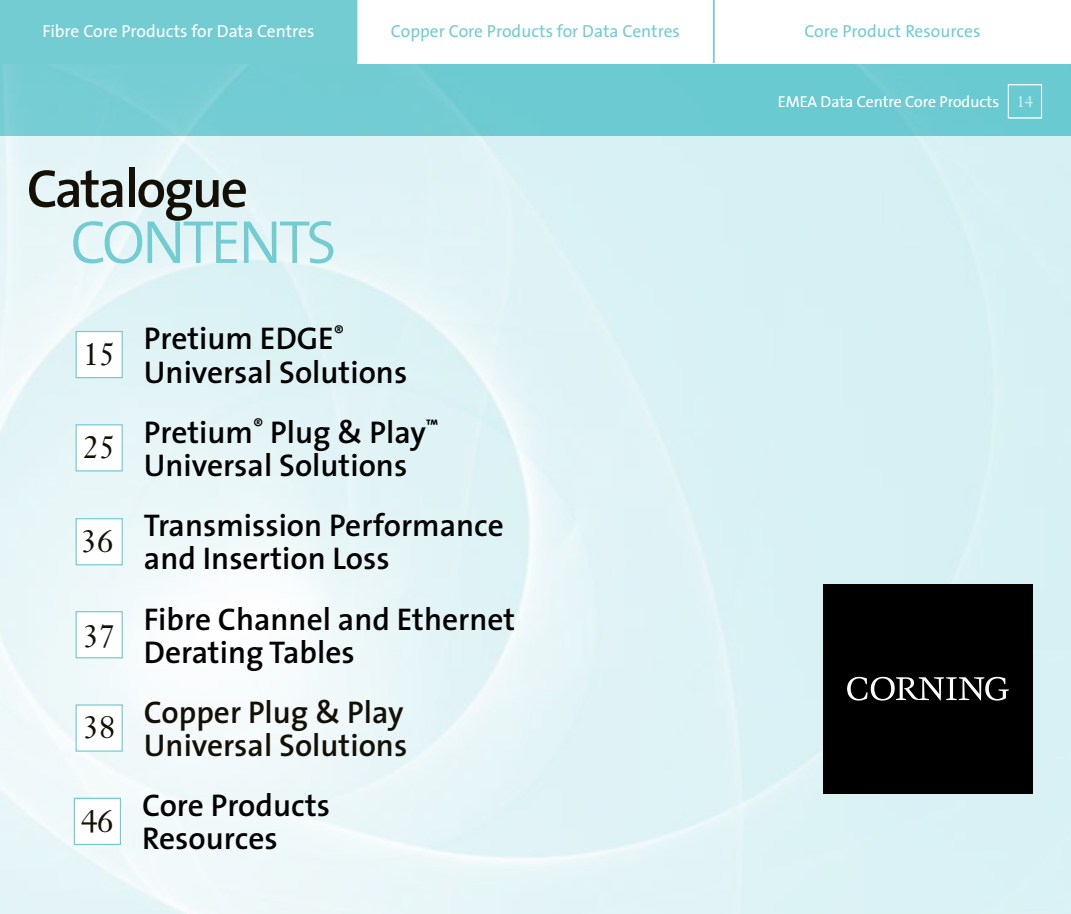
<style>
.page{position:relative;width:1071px;height:914px;background:#fff}
.page>*{position:absolute;margin:0;border:0;box-sizing:border-box;transform-origin:0 0}
.t1{font:300 61.25px "The Sans";letter-spacing:-.05em;color:#72ccd2}
.t2{font:600 53.9px "The Sans";letter-spacing:-.04em;color:#141006}
.t3{font:600 31.5px/33.2px "The Sans";color:#000}
.t4{font:600 31.5px/33.2px "The Sans";color:#141006}
.t5{font:31.32px "Janson Text";letter-spacing:-.01em;color:#141006}
.t6{font:17.5px "The Sans";color:#72ccd2}
.t7{font:17.5px "The Sans";color:#fff}
.t8{font:300 15.75px "The Sans";color:#fff}
.s1{font-family:"Janson Text";font-weight:400}
</style>
<div class="page">
<img style="left:0;top:63px;width:1071px;height:851px">
<div style="left:823px;top:584px;width:210px;height:209px;background:#000"></div>
<svg style="left:847px;top:676px;width:162px;height:24px"></svg>
<div style="left:1008px;top:84px;width:34px;height:34px;border:1px solid #fff"></div>
<div style="left:0;top:0;width:357px;height:63px;background:#72ccd2"></div>
<hr style="left:713px;top:0;width:2px;height:63px;background:#72ccd2">
<div style="left:76px;top:518px;width:47px;height:47px;background:#fff;border:1px solid #72ccd2"></div>
<div style="left:76px;top:331px;width:47px;height:47px;background:#fff;border:1px solid #72ccd2"></div>
<div style="left:76px;top:424px;width:47px;height:47px;background:#fff;border:1px solid #72ccd2"></div>
<div style="left:76px;top:704px;width:47px;height:47px;background:#fff;border:1px solid #72ccd2"></div>
<div style="left:76px;top:611px;width:47px;height:47px;background:#fff;border:1px solid #72ccd2"></div>
<div style="left:74px;top:797px;width:47px;height:48px;background:#fff;border:1px solid #72ccd2"></div>
<p class="t7" style="left:42px;top:17px;width:274px">Fibre Core Products for Data Centres</p>
<p class="t6" style="left:391px;top:17px;width:291px">Copper Core Products for Data Centres</p>
<p class="t6" style="left:804px;top:17px;width:178px">Core Product Resources</p>
<h2 class="t2" style="left:27px;top:144px;width:223px">Catalogue</h2>
<h1 class="t1" style="left:70px;top:191px;width:268px">CONTENTS</h1>
<p class="t5" style="left:83px;top:334px;width:34px">15</p>
<p class="t5" style="left:83px;top:427px;width:34px">25</p>
<p class="t5" style="left:81px;top:521px;width:34px">36</p>
<p class="t5" style="left:83px;top:616px;width:34px">37</p>
<p class="t5" style="left:83px;top:707px;width:34px">38</p>
<p class="t5" style="left:81px;top:801px;width:34px">46</p>
<p class="t3" style="left:144px;top:321px;width:265px">Pretium EDGE<sup>®<br></sup>Universal Solutions</p>
<p class="t3" style="left:144px;top:414px;width:296px">Pretium<sup>®</sup> Plug &amp; Play<sup>™<br></sup>Universal Solutions</p>
<p class="t3" style="left:144px;top:508px;width:361px">Transmission Performance and Insertion Loss</p>
<p class="t3" style="left:144px;top:601px;width:373px">Fibre Channel and Ethernet<br>Derating Tables</p>
<p class="t4" style="left:144px;top:694px;width:265px">Copper Plug &amp; Play<br>Universal Solutions</p>
<p class="t3" style="left:142px;top:788px;width:189px">Core Products<br>Resources</p>
<p class="t8" style="left:778px;top:89px;width:257px">EMEA Data Centre Core Products <span class="s1">14</span></p>
</div>
